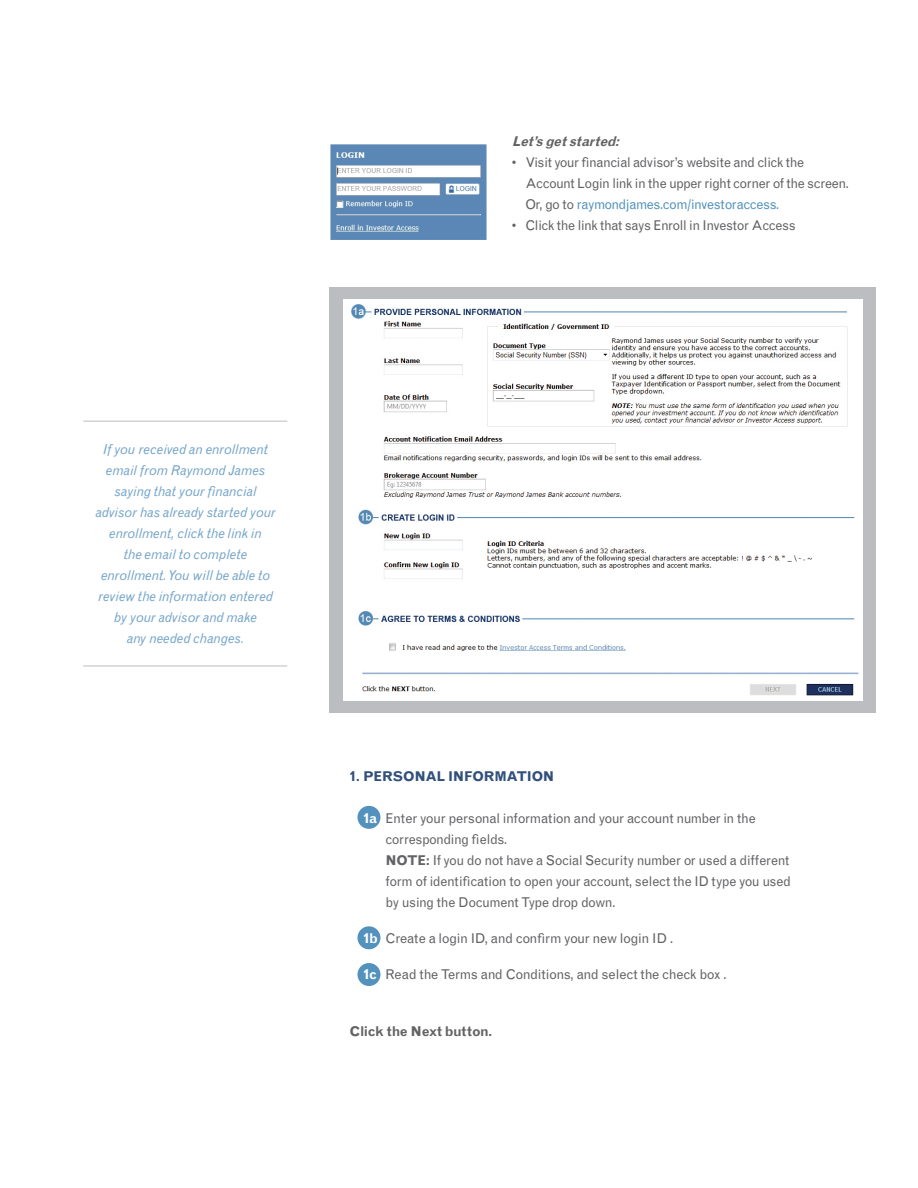
<style>
.page{position:relative;width:918px;height:1188px;background:#fff}
.page>*{position:absolute;margin:0;border:0;box-sizing:border-box;transform-origin:0 0}
.t1{font:13.5px/21px "Grotesque MTRJ Corrected";letter-spacing:-.03em;color:#636366}
.t2{font:italic 13.5px/21px "Grotesque MTRJ Corrected";letter-spacing:-.02em;color:#79a7cb;text-align:center}
.t3{font:700 13.5px "Grotesque MTRJ Corrected";letter-spacing:-.02em;color:#31507c}
.t4{font:700 13.5px "Grotesque MTRJ Corrected";letter-spacing:-.025em;color:#636366}
.t5{font:italic 700 13.5px "Grotesque MTRJ Corrected";color:#636366}
.s1{color:#5292bd}
.s2{font-weight:700;color:#fff}
.s3{font-weight:700}
</style>
<div class="page">
<div style="left:357px;top:806px;width:23px;height:23px;background:#5292bd;border-radius:50%"></div>
<div style="left:357px;top:926px;width:23px;height:23px;background:#5292bd;border-radius:50%"></div>
<div style="left:357px;top:963px;width:23px;height:23px;background:#5292bd;border-radius:50%"></div>
<div style="left:329px;top:287px;width:547px;height:426px;background:#bcbdc0"></div>
<img style="left:343px;top:299px;width:519px;height:402px">
<hr style="left:83px;top:421px;width:204px;height:1px;background:#bcbdc0">
<hr style="left:83px;top:666px;width:204px;height:1px;background:#bcbdc0">
<img style="left:330px;top:144px;width:157px;height:96px">
<p class="t5" style="left:512px;top:133px;width:113px">Let’sgetstarted:</p>
<p class="t1" style="left:525px;top:152px;width:325px;text-indent:-13px">• Visit your financial advisor’s website and click the<br>Account Login link in the upper right corner of the screen.<br>Or, go to <span class="s1">raymondjames.com/investoraccess.</span></p>
<p class="t1" style="left:512px;top:215px;width:285px">• Click the link that says Enroll in Investor Access</p>
<p class="t2" style="left:95px;top:439px;width:182px">If you received an enrollment email from Raymond James saying that your financial advisor has already started your enrollment, click the link in<br>the email to complete enrollment. You will be able to review the information entered by your advisor and make<br>any needed changes.</p>
<p class="t3" style="left:350px;top:768px;width:207px">1. PERSONAL INFORMATION</p>
<p class="t1" style="left:385px;top:808px;width:407px;text-indent:-22px"><span class="s2">1a</span> Enter your personal information and your account number in the corresponding fields.<br><span class="s3">NOTE:</span> If you do not have a Social Security number or used a different form of identification to open your account, select the ID type you used by using the Document Type drop down.</p>
<p class="t1" style="left:363px;top:928px;width:312px"><span class="s2">1b</span> Create a login ID, and confirm your new login ID .</p>
<p class="t1" style="left:363px;top:964px;width:365px"><span class="s2">1c</span> Read the Terms and Conditions, and select the check box .</p>
<p class="t4" style="left:350px;top:1023px;width:145px">Click the Next button.</p>
</div>
